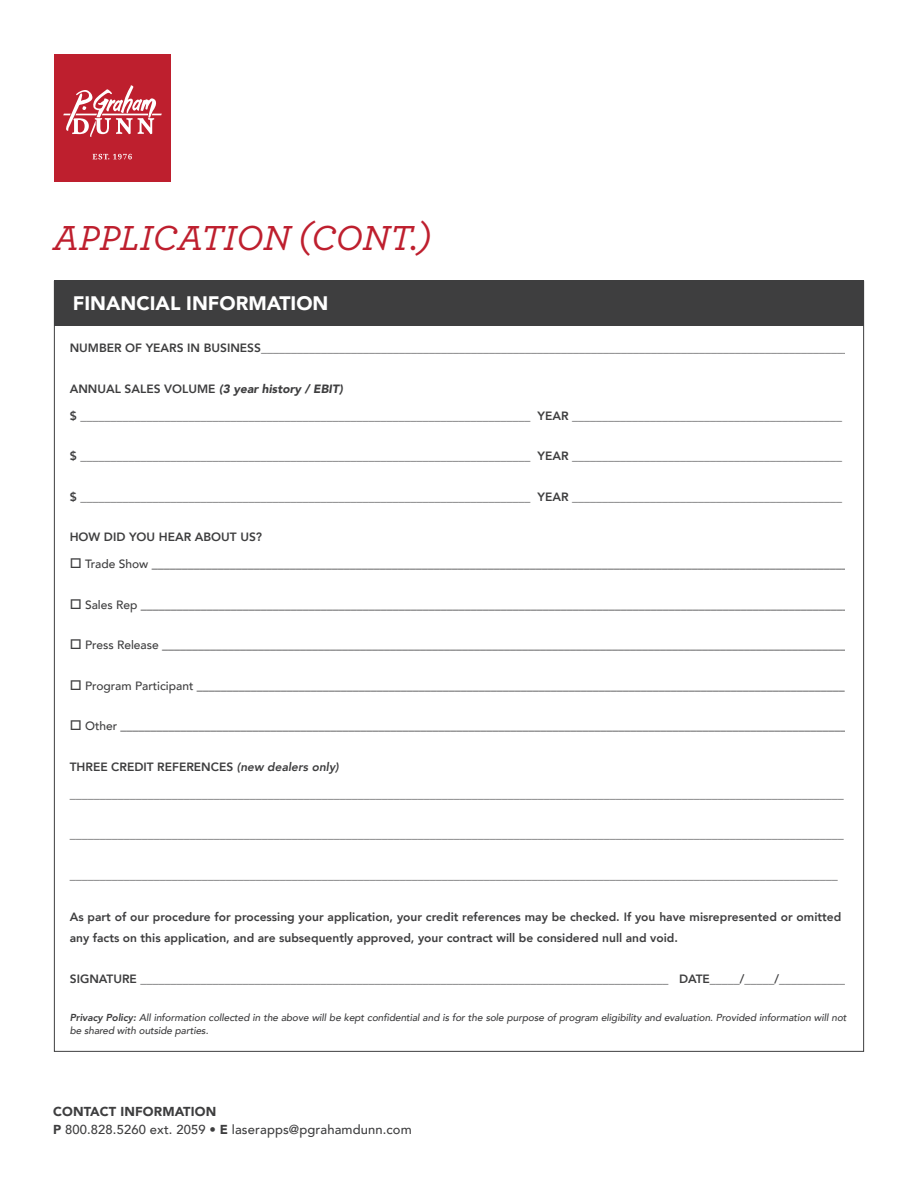
<style>
.page{position:relative;width:918px;height:1188px;background:#fff}
.page>*{position:absolute;margin:0;border:0;box-sizing:border-box;transform-origin:0 0}
.t1{font:italic 500 36.45px "Archer Pro";color:#be1f2e}
.t2{font:900 19.5px "Avenir";color:#fff}
.t3{font:500 12.9px "Avenir";letter-spacing:.01em;color:#3e3e3f}
.t4{font:900 12.9px "Avenir";letter-spacing:.01em;color:#3e3e3f}
.t5{font:800 12px/21px "Avenir";color:#3e3e3f}
.t6{font:12px "Avenir";color:#3e3e3f}
.t7{font:italic 900 12px "Avenir";color:#3e3e3f}
.t8{font:italic 500 10.2px/13.5px "Avenir";letter-spacing:-.01em;color:#3e3e3f}
.s1{font-weight:800;font-style:normal}
.s2{font-weight:500}
.s3{font-style:italic}
.s4{font-weight:800}
.s5{font-weight:900}
</style>
<div class="page">
<div style="left:54px;top:280px;width:810px;height:46px;background:#3e3e3f"></div>
<div style="left:54px;top:54px;width:116px;height:127px;background:#be1f2e"></div>
<svg style="left:63px;top:85px;width:99px;height:52px"></svg>
<svg style="left:93px;top:154px;width:39px;height:6px"></svg>
<p class="t1" style="left:53px;top:211px;width:379px">APPLICATION (CONT.)</p>
<p class="t2" style="left:73px;top:286px;width:257px">FINANCIAL INFORMATION</p>
<p class="t5" style="left:70px;top:338px;width:781px">NUMBER OF YEARS IN BUSINESS__________________________________________________________________________________________________</p>
<p class="t7" style="left:70px;top:379px;width:275px"><span class="s1">ANNUAL SALES VOLUME</span> (3 year history / EBIT)</p>
<p class="t5" style="left:70px;top:405px;width:774px">$ ___________________________________________________________________________ YEAR _____________________________________________</p>
<p class="t5" style="left:70px;top:446px;width:774px">$ ___________________________________________________________________________ YEAR _____________________________________________</p>
<p class="t5" style="left:70px;top:486px;width:774px">$ ___________________________________________________________________________ YEAR _____________________________________________</p>
<p class="t5" style="left:70px;top:527px;width:194px">HOW DID YOU HEAR ABOUT US?</p>
<p class="t6" style="left:70px;top:554px;width:779px">□ <span class="s2">Trade Show</span> ____________________________________________________________________________________________________________________</p>
<p class="t6" style="left:70px;top:595px;width:781px">□ <span class="s2">Sales Rep</span> ______________________________________________________________________________________________________________________</p>
<p class="t6" style="left:70px;top:635px;width:778px">□ <span class="s2">Press Release</span> __________________________________________________________________________________________________________________</p>
<p class="t6" style="left:70px;top:676px;width:777px">□ <span class="s2">Program Participant</span> ____________________________________________________________________________________________________________</p>
<p class="t6" style="left:70px;top:716px;width:778px">□ <span class="s2">Other</span> _________________________________________________________________________________________________________________________</p>
<p class="t5" style="left:70px;top:756px;width:271px">THREE CREDIT REFERENCES <span class="s3">(new dealers only)</span></p>
<p class="t5" style="left:70px;top:783px;width:775px">_________________________________________________________________________________________________________________________________</p>
<p class="t5" style="left:70px;top:824px;width:775px">_________________________________________________________________________________________________________________________________</p>
<p class="t5" style="left:70px;top:864px;width:769px">________________________________________________________________________________________________________________________________</p>
<p class="t5" style="left:70px;top:907px;width:773px">As part of our procedure for processing your application, your credit references may be checked. If you have misrepresented or omitted any facts on this application, and are subsequently approved, your contract will be considered null and void.</p>
<p class="t5" style="left:70px;top:968px;width:777px">SIGNATURE ________________________________________________________________________________________ DATE_____/_____/___________</p>
<p class="t8" style="left:70px;top:1010px;width:778px"><span class="s4">Privacy Policy:</span> All information collected in the above will be kept confidential and is for the sole purpose of program eligibility and evaluation. Provided information will not be shared with outside parties.</p>
<p class="t4" style="left:53px;top:1100px;width:165px">CONTACT INFORMATION</p>
<p class="t3" style="left:53px;top:1118px;width:360px"><span class="s5">P</span> 800.828.5260 ext. 2059 • <span class="s5">E</span> laserapps@pgrahamdunn.com</p>
</div>
